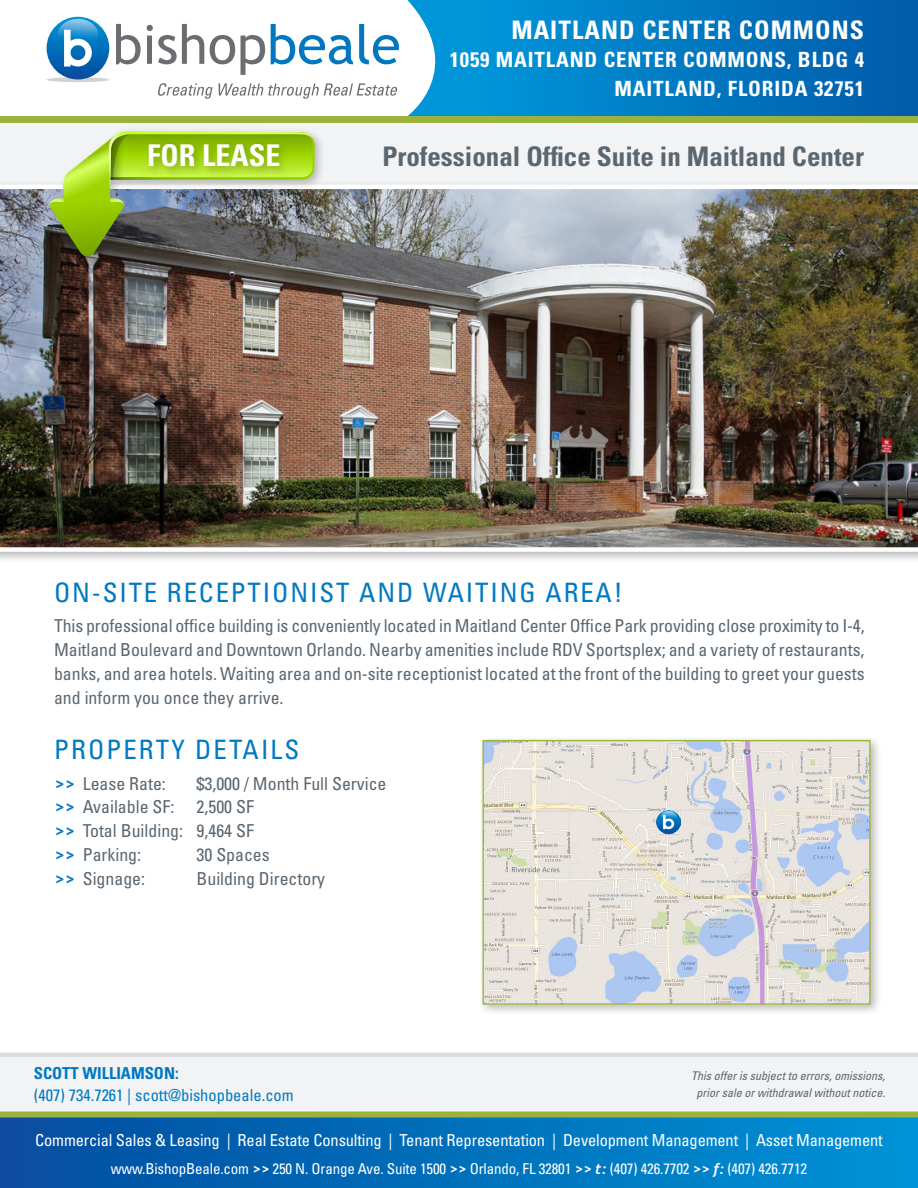
<style>
.page{position:relative;width:918px;height:1188px;background:#fff}
.page>*{position:absolute;margin:0;border:0;box-sizing:border-box;transform-origin:0 0}
.t1{font:700 condensed 30px "Univers LT Std";color:#fff}
.t2{font:700 condensed 27px "Univers LT Std";color:#5a6670}
.t3{font:condensed 26.7px "Univers LT Std";letter-spacing:.07em;color:#0079c2}
.t4{font:700 condensed 25.5px "Univers LT Std";letter-spacing:.04em;color:#fff}
.t5{font:700 condensed 21px/28.5px "Univers LT Std";letter-spacing:.04em;color:#fff;text-align:right}
.t6{font:condensed 17.85px/23.7px "Univers LT Std";color:#5a6670;text-align:justify}
.t7{font:condensed 16.5px "Univers LT Std";letter-spacing:-.01em;color:#fff}
.t8{font:condensed 16.5px "Univers LT Std";color:#0079c2}
.t9{font:700 condensed 16.5px "Univers LT Std";color:#0079c2}
.t10{font:condensed 15px "Univers LT Std";letter-spacing:-.01em;color:#fff}
.t11{font:italic condensed 12px/16.5px "Univers LT Std";color:#5a6670;text-align:center}
.s1{font-family:"Trebuchet MS";font-weight:700;font-stretch:normal;color:#0079c2}
.s2{font-family:"Trebuchet MS";font-weight:700;font-stretch:normal}
.s3{font-family:"Trebuchet";font-weight:700;font-style:italic;font-stretch:normal}
</style>
<div class="page">
<svg style="left:0;top:1053px;width:918px;height:59px;fill:#f2f3f4"></svg>
<div style="left:0;top:1118px;width:918px;height:70px;background:linear-gradient(to right,#044c9f,#0093d6)"></div>
<div style="left:0;top:1112px;width:918px;height:6px;background:#9bb33b"></div>
<svg style="left:407px;top:0;width:511px;height:116px;background:#0b80c6"></svg>
<div style="left:47px;top:77px;width:62px;height:5px;background:#d1d2d4;border-radius:50%"></div>
<svg style="left:47px;top:17px;width:62px;height:62px"></svg>
<img style="left:58px;top:19px;width:40px;height:32px">
<svg style="left:64px;top:30px;width:28px;height:37px"></svg>
<svg style="left:116px;top:24px;width:149px;height:51px"></svg>
<svg style="left:271px;top:24px;width:128px;height:40px"></svg>
<svg style="left:158px;top:83px;width:239px;height:16px"></svg>
<div style="left:0;top:116px;width:918px;height:7px;background:#9bb33b"></div>
<div style="left:0;top:123px;width:918px;height:66px;background:#f2f3f4"></div>
<div style="left:0;top:180px;width:918px;height:383px;background:#231f20;opacity:.3"></div>
<img style="left:0;top:185px;width:918px;height:367px">
<div style="left:46px;top:127px;width:280px;height:141px;background:#231f20;opacity:.3"></div>
<img style="left:48px;top:131px;width:266px;height:127px">
<div style="left:145px;top:140px;width:146px;height:38px;background:#231f20;opacity:.3"></div>
<div style="left:478px;top:735px;width:404px;height:282px;background:#231f20;opacity:.3"></div>
<img style="left:484px;top:742px;width:385px;height:261px">
<div style="left:482px;top:740px;width:389px;height:265px;border:1px solid #9bb33b"></div>
<img style="left:657px;top:810px;width:23px;height:24px">
<p class="t4" style="left:511px;top:14px;width:354px">MAITLAND CENTER COMMONS</p>
<p class="t5" style="left:450px;top:46px;width:416px">1059 MAITLAND CENTER COMMONS, BLDG 4<br>MAITLAND, FLORIDA 32751</p>
<p class="t1" style="left:147px;top:137px;width:135px">FOR LEASE</p>
<p class="t2" style="left:382px;top:140px;width:483px">Professional Office Suite in Maitland Center</p>
<p class="t3" style="left:54px;top:576px;width:570px">ON-SITE RECEPTIONIST AND WAITING AREA!</p>
<p class="t6" style="left:54px;top:614px;width:812px">This professional office building is conveniently located in Maitland Center Office Park providing close proximity to I-4, Maitland Boulevard and Downtown Orlando. Nearby amenities include RDV Sportsplex; and a variety of restaurants, banks, and area hotels. Waiting area and on-site receptionist located at the front of the building to greet your guests and inform you once they arrive.</p>
<p class="t3" style="left:54px;top:733px;width:247px">PROPERTY DETAILS</p>
<p class="t6" style="left:54px;top:771px;width:113px"><span class="s1">&gt;&gt;</span> Lease Rate:</p>
<p class="t6" style="left:197px;top:771px;width:191px">$3,000 / Month Full Service</p>
<p class="t6" style="left:54px;top:795px;width:201px"><span class="s1">&gt;&gt;</span> Available SF: 2,500 SF</p>
<p class="t6" style="left:54px;top:819px;width:201px"><span class="s1">&gt;&gt;</span> Total Building: 9,464 SF</p>
<p class="t6" style="left:54px;top:843px;width:89px"><span class="s1">&gt;&gt;</span> Parking:</p>
<p class="t6" style="left:197px;top:843px;width:75px">30 Spaces</p>
<p class="t6" style="left:54px;top:866px;width:93px"><span class="s1">&gt;&gt;</span> Signage:</p>
<p class="t6" style="left:197px;top:866px;width:130px">Building Directory</p>
<p class="t9" style="left:34px;top:1063px;width:146px">SCOTT WILLIAMSON:</p>
<p class="t8" style="left:34px;top:1085px;width:261px">(407) 734.7261 | scott@bishopbeale.com</p>
<p class="t11" style="left:691px;top:1067px;width:195px">This offer is subject to errors, omissions, prior sale or withdrawal without notice.</p>
<p class="t7" style="left:35px;top:1130px;width:849px">Commercial Sales &amp; Leasing | Real Estate Consulting | Tenant Representation | Development Management | Asset Management</p>
<p class="t10" style="left:111px;top:1159px;width:698px">www.BishopBeale.com <span class="s2">&gt;&gt;</span> 250 N. Orange Ave. Suite 1500 <span class="s2">&gt;&gt;</span> Orlando, FL 32801 <span class="s2">&gt;&gt;</span> <span class="s3">t:</span> (407) 426.7702 <span class="s2">&gt;&gt;</span> <span class="s3">f:</span> (407) 426.7712</p>
</div>
